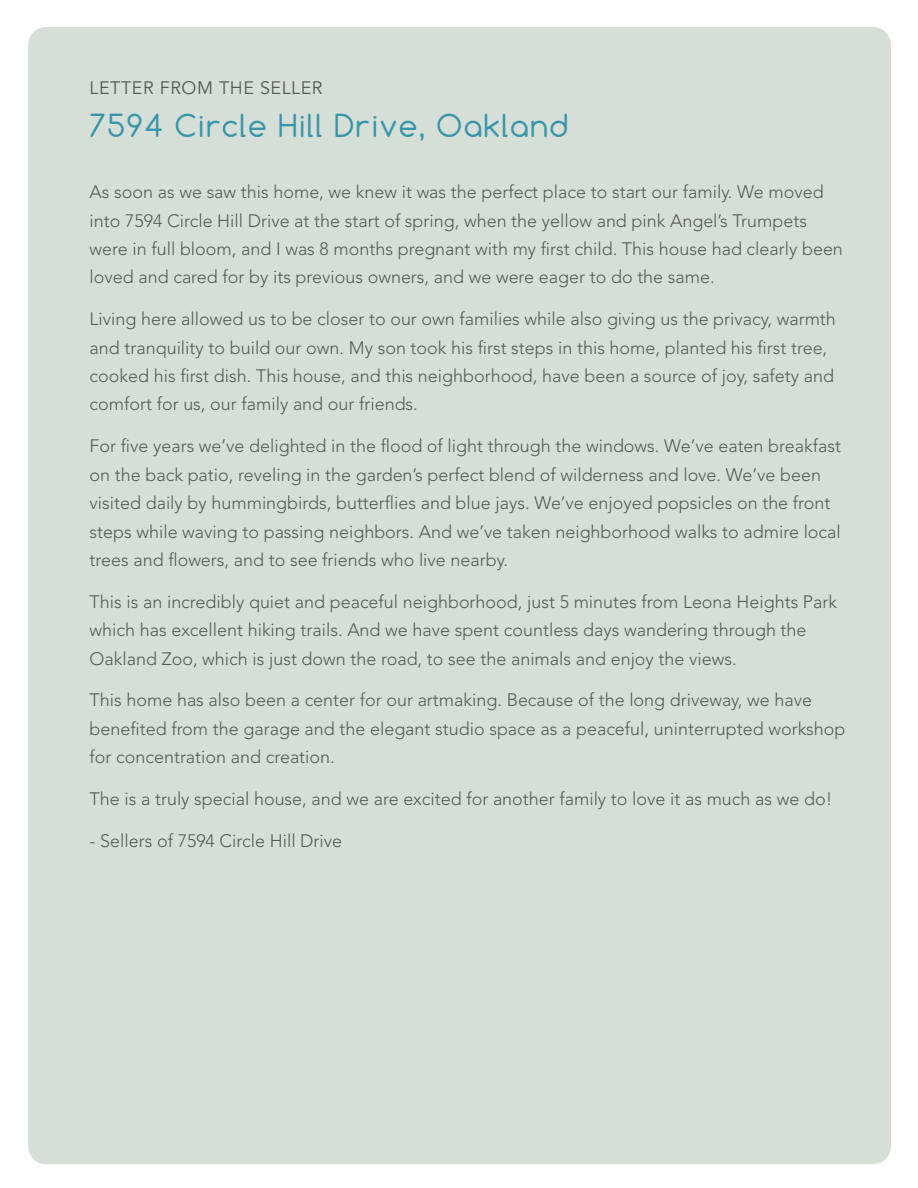
<style>
.page{position:relative;width:918px;height:1188px;background:#fff}
.page>*{position:absolute;margin:0;border:0;box-sizing:border-box;transform-origin:0 0}
.t1{font:29.85px "Comfortaa";letter-spacing:.05em;color:#3895a9}
.t2{font:300 18px/28.3px "Avenir LT Std";color:#57585a}
.t3{font:18px "Avenir LT Std";letter-spacing:.03em;color:#57585a}
</style>
<div class="page">
<div style="left:28px;top:27px;width:863px;height:1137px;background:#d5dfd7;border-radius:18px"></div>
<p class="t3" style="left:90px;top:77px;width:234px">LETTER FROM THE SELLER</p>
<h1 class="t1" style="left:90px;top:106px;width:480px">7594 Circle Hill Drive, Oakland</h1>
<p class="t2" style="left:90px;top:178px;width:755px">As soon as we saw this home, we knew it was the perfect place to start our family. We moved into 7594 Circle Hill Drive at the start of spring, when the yellow and pink Angel’s Trumpets were in full bloom, and I was 8 months pregnant with my first child. This house had clearly been loved and cared for by its previous owners, and we were eager to do the same.</p>
<p class="t2" style="left:90px;top:305px;width:748px">Living here allowed us to be closer to our own families while also giving us the privacy, warmth and tranquility to build our own. My son took his first steps in this home, planted his first tree, cooked his first dish. This house, and this neighborhood, have been a source of joy, safety and comfort for us, our family and our friends.</p>
<p class="t2" style="left:90px;top:432px;width:753px">For five years we’ve delighted in the flood of light through the windows. We’ve eaten breakfast on the back patio, reveling in the garden’s perfect blend of wilderness and love. We’ve been visited daily by hummingbirds, butterflies and blue jays. We’ve enjoyed popsicles on the front steps while waving to passing neighbors. And we’ve taken neighborhood walks to admire local trees and flowers, and to see friends who live nearby.</p>
<p class="t2" style="left:90px;top:587px;width:749px">This is an incredibly quiet and peaceful neighborhood, just 5 minutes from Leona Heights Park which has excellent hiking trails. And we have spent countless days wandering through the<br>Oakland Zoo, which is just down the road, to see the animals and enjoy the views.</p>
<p class="t2" style="left:90px;top:686px;width:757px">This home has also been a center for our artmaking. Because of the long driveway, we have benefited from the garage and the elegant studio space as a peaceful, uninterrupted workshop for concentration and creation.</p>
<p class="t2" style="left:90px;top:785px;width:744px">The is a truly special house, and we are excited for another family to love it as much as we do!</p>
<p class="t2" style="left:90px;top:827px;width:254px">- Sellers of 7594 Circle Hill Drive</p>
</div>
